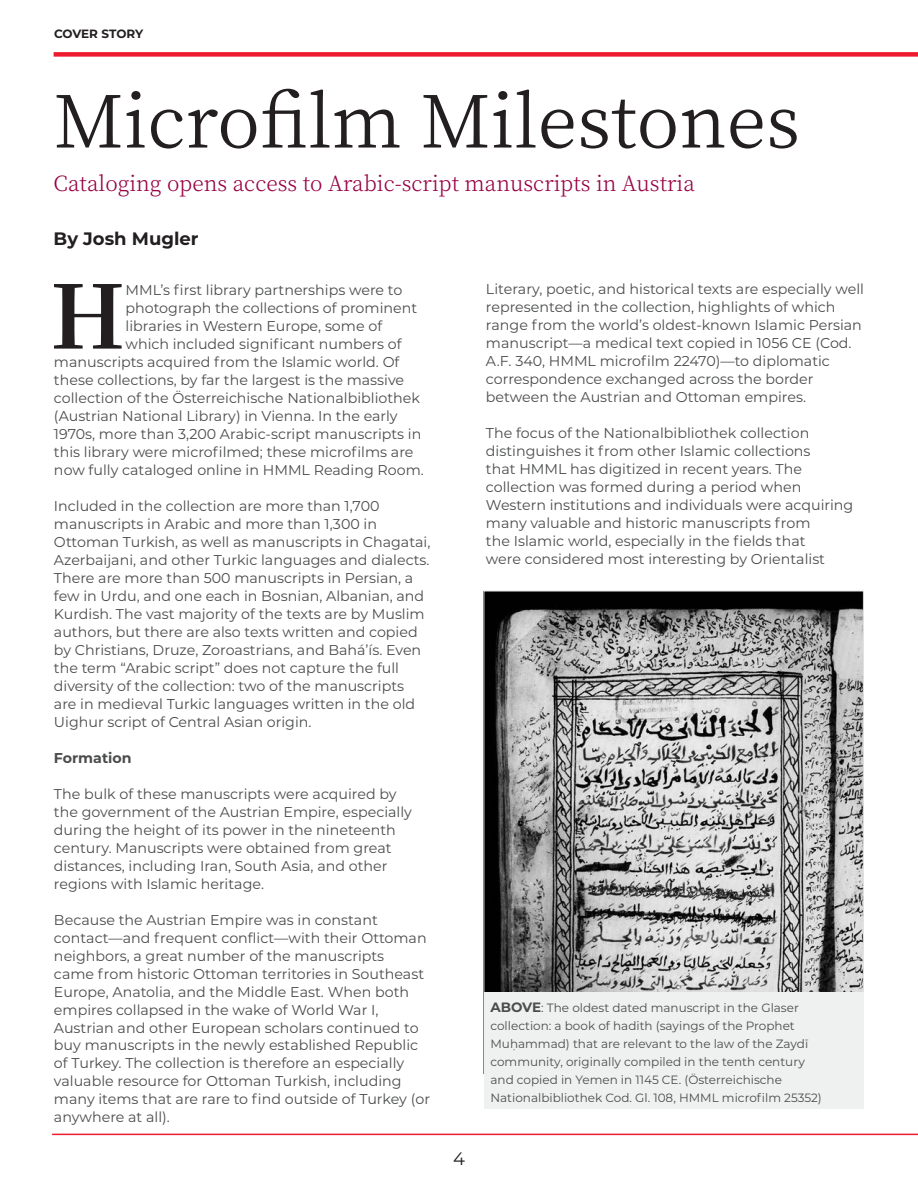
<style>
.page{position:relative;width:918px;height:1188px;background:#fff}
.page>*{position:absolute;margin:0;border:0;box-sizing:border-box;transform-origin:0 0}
.t1{font:700 87px "Noto Serif TC";color:#231f20}
.Feature_Head{font:72px "Noto Serif TC";color:#231f20}
.Feature_Head-2{font:300 21px "Noto Serif TC";color:#970044}
.Feature_Head-3{font:700 18px "Montserrat";color:#231f20}
.t2{font:18px "Montserrat";color:#231f20}
.t3{font:14.25px/18px "Montserrat";color:#4b4c4d}
.t4{font:700 14.25px "Montserrat";color:#4b4c4d}
.t5{font:12px/18px "Montserrat";color:#4b4c4d}
.Feature_Head-4{font:700 12px "Montserrat";letter-spacing:-.01em;color:#231f20}
.s1{font-weight:700;font-size:13.5px}
</style>
<div class="page">
<hr style="left:52px;top:1134px;width:866px;height:1px;background:#ee1a2e">
<img style="left:486px;top:593px;width:376px;height:399px">
<div style="left:54px;top:52px;width:864px;height:5px;background:#ee1a2e"></div>
<div style="left:484px;top:992px;width:380px;height:116px;background:#eff1f0"></div>
<p class="Feature_Head-4" style="left:54px;top:25px;width:91px">COVER STORY</p>
<p class="Feature_Head" style="left:54px;top:81px;width:748px">Microfilm Milestones</p>
<p class="Feature_Head-2" style="left:54px;top:171px;width:643px">Cataloging opens access to Arabic-script manuscripts in Austria</p>
<p class="Feature_Head-3" style="left:54px;top:226px;width:146px">By Josh Mugler</p>
<p class="t1" style="left:50px;top:268px;width:77px">H</p>
<p class="t3" style="left:126px;top:280px;width:278px">MML’s first library partnerships were to</p>
<p class="t3" style="left:486px;top:280px;width:380px">Literary, poetic, and historical texts are especially well represented in the collection, highlights of which range from the world’s oldest-known Islamic Persian manuscript—a medical text copied in 1056 CE (Cod.<br>A.F. 340, HMML microfilm 22470)—to diplomatic correspondence exchanged across the border between the Austrian and Ottoman empires.</p>
<p class="t3" style="left:486px;top:424px;width:369px">The focus of the Nationalbibliothek collection distinguishes it from other Islamic collections<br>that HMML has digitized in recent years. The collection was formed during a period when Western institutions and individuals were acquiring many valuable and historic manuscripts from<br>the Islamic world, especially in the fields that<br>were considered most interesting by Orientalist</p>
<p class="t3" style="left:126px;top:298px;width:293px">photograph the collections of prominent</p>
<p class="t3" style="left:126px;top:316px;width:258px">libraries in Western Europe, some of</p>
<p class="t3" style="left:126px;top:334px;width:278px">which included significant numbers of</p>
<p class="t3" style="left:54px;top:352px;width:347px">manuscripts acquired from the Islamic world. Of</p>
<p class="t3" style="left:54px;top:370px;width:352px">these collections, by far the largest is the massive</p>
<p class="t3" style="left:54px;top:388px;width:368px">collection of the Österreichische Nationalbibliothek</p>
<p class="t3" style="left:54px;top:406px;width:345px">(Austrian National Library) in Vienna. In the early</p>
<p class="t3" style="left:54px;top:424px;width:369px">1970s, more than 3,200 Arabic-script manuscripts in</p>
<p class="t3" style="left:54px;top:442px;width:361px">this library were microfilmed; these microfilms are</p>
<p class="t3" style="left:54px;top:460px;width:371px">now fully cataloged online in HMML Reading Room.</p>
<p class="t3" style="left:54px;top:496px;width:378px">Included in the collection are more than 1,700 manuscripts in Arabic and more than 1,300 in Ottoman Turkish, as well as manuscripts in Chagatai, Azerbaijani, and other Turkic languages and dialects.<br>There are more than 500 manuscripts in Persian, a few in Urdu, and one each in Bosnian, Albanian, and Kurdish. The vast majority of the texts are by Muslim authors, but there are also texts written and copied by Christians, Druze, Zoroastrians, and Bahá’ís. Even the term “Arabic script” does not capture the full diversity of the collection: two of the manuscripts<br>are in medieval Turkic languages written in the old Uighur script of Central Asian origin.</p>
<p class="t4" style="left:54px;top:747px;width:79px">Formation</p>
<p class="t3" style="left:54px;top:784px;width:360px">The bulk of these manuscripts were acquired by the government of the Austrian Empire, especially during the height of its power in the nineteenth century. Manuscripts were obtained from great distances, including Iran, South Asia, and other regions with Islamic heritage.</p>
<p class="t3" style="left:54px;top:910px;width:378px">Because the Austrian Empire was in constant contact—and frequent conflict—with their Ottoman neighbors, a great number of the manuscripts<br>came from historic Ottoman territories in Southeast Europe, Anatolia, and the Middle East. When both empires collapsed in the wake of World War I, Austrian and other European scholars continued to buy manuscripts in the newly established Republic of Turkey. The collection is therefore an especially valuable resource for Ottoman Turkish, including many items that are rare to find outside of Turkey (or anywhere at all).</p>
<p class="t5" style="left:490px;top:998px;width:333px"><span class="s1">ABOVE</span>: The oldest dated manuscript in the Glaser collection: a book of hadith (sayings of the Prophet Muḥammad) that are relevant to the law of the Zaydī community, originally compiled in the tenth century and copied in Yemen in 1145 CE. (Österreichische Nationalbibliothek Cod. Gl. 108, HMML microfilm 25352)</p>
<p class="t2" style="left:453px;top:1146px;width:13px">4</p>
</div>
